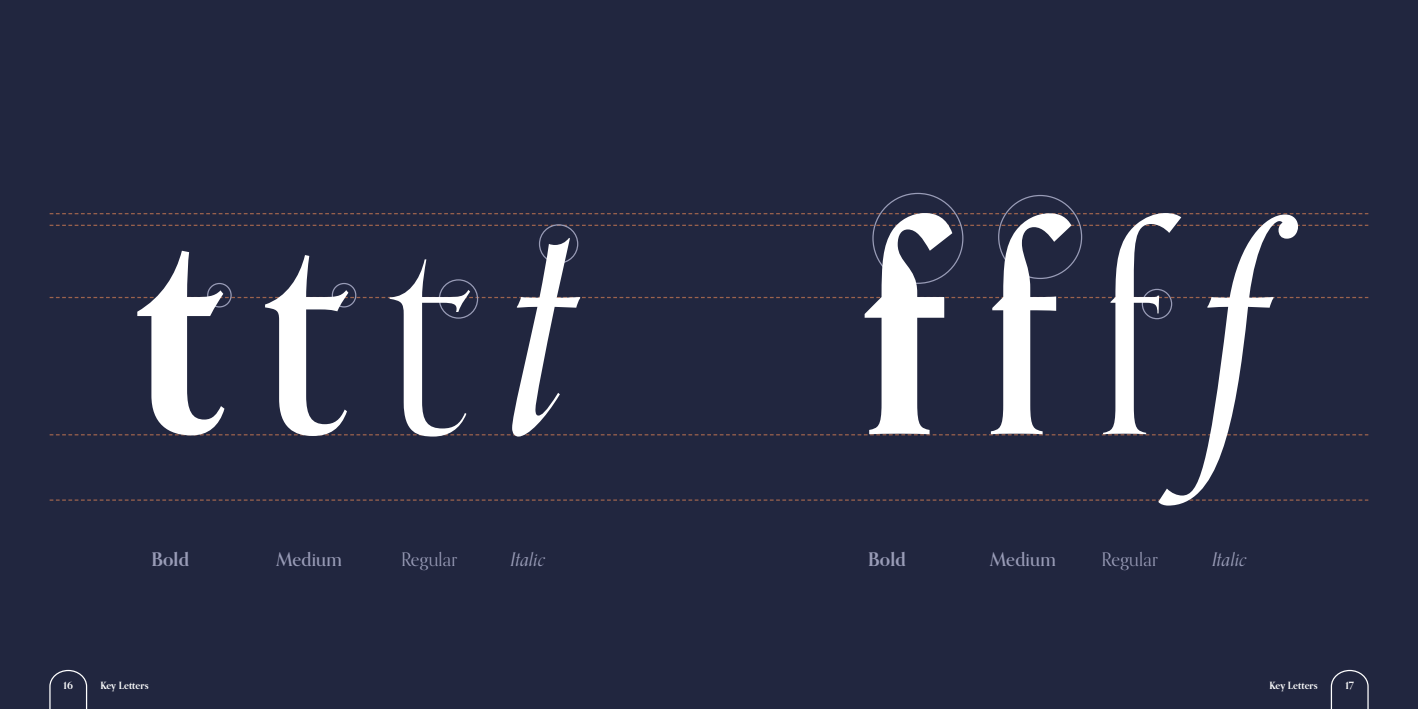
<style>
.page{position:relative;width:1418px;height:709px;background:#fff}
.page>*{position:absolute;margin:0;border:0;box-sizing:border-box;transform-origin:0 0}
.t1{font:700 287.5px "Orpheus Pro";color:#fff}
.t2{font:18.75px "Orpheus Pro";color:#999cb7}
.t3{font:500 18.75px "Orpheus Pro";letter-spacing:.01em;color:#999cb7}
.t4{font:italic 18.75px "Orpheus Pro";letter-spacing:.01em;color:#999cb7}
.t5{font:700 18.75px "Orpheus Pro";letter-spacing:.005em;color:#999cb7}
.t6{font:700 10px "Orpheus Pro";letter-spacing:.01em;color:#fff}
.s1{font-weight:500}
.s2{font-weight:400}
.s3{font-weight:400;font-style:italic}
</style>
<div class="page">
<div style="left:0;top:0;width:1417px;height:709px;background:#21263f"></div>
<svg style="left:50px;top:434px;width:1318px;height:1px"></svg>
<svg style="left:50px;top:297px;width:1318px;height:1px"></svg>
<svg style="left:50px;top:225px;width:1318px;height:1px"></svg>
<svg style="left:50px;top:213px;width:1318px;height:1px"></svg>
<svg style="left:50px;top:499px;width:1318px;height:2px"></svg>
<svg style="left:49px;top:670px;width:39px;height:39px"></svg>
<div style="left:439px;top:279px;width:39px;height:40px;border:1px solid #999cb7;border-radius:50%"></div>
<div style="left:539px;top:224px;width:39px;height:40px;border:1px solid #999cb7;border-radius:50%"></div>
<div style="left:332px;top:283px;width:24px;height:24px;border:1px solid #999cb7;border-radius:50%"></div>
<div style="left:207px;top:283px;width:25px;height:24px;border:1px solid #999cb7;border-radius:50%"></div>
<svg style="left:1330px;top:669px;width:39px;height:40px"></svg>
<div style="left:1141px;top:289px;width:31px;height:30px;border:1px solid #999cb7;border-radius:50%"></div>
<h1 class="t1" style="left:133px;top:150px;width:443px">t<span class="s1">t</span><span class="s2">t</span><span class="s3">t</span></h1>
<h2 class="t5" style="left:151px;top:547px;width:39px">Bold</h2>
<h2 class="t3" style="left:276px;top:548px;width:67px">Medium</h2>
<h2 class="t2" style="left:401px;top:547px;width:58px">Regular</h2>
<h2 class="t4" style="left:510px;top:544px;width:36px">Italic</h2>
<p class="t6" style="left:64px;top:679px;width:11px">16</p>
<p class="t6" style="left:100px;top:679px;width:50px">Key Letters</p>
<h1 class="t1" style="left:859px;top:150px;width:409px">f<span class="s1">f</span><span class="s2">f</span><span class="s3">f</span></h1>
<h2 class="t5" style="left:868px;top:547px;width:39px">Bold</h2>
<h2 class="t3" style="left:989px;top:548px;width:67px">Medium</h2>
<h2 class="t2" style="left:1101px;top:547px;width:58px">Regular</h2>
<h2 class="t4" style="left:1211px;top:544px;width:36px">Italic</h2>
<p class="t6" style="left:1269px;top:679px;width:50px">Key Letters</p>
<p class="t6" style="left:1345px;top:679px;width:10px">17</p>
</div>
